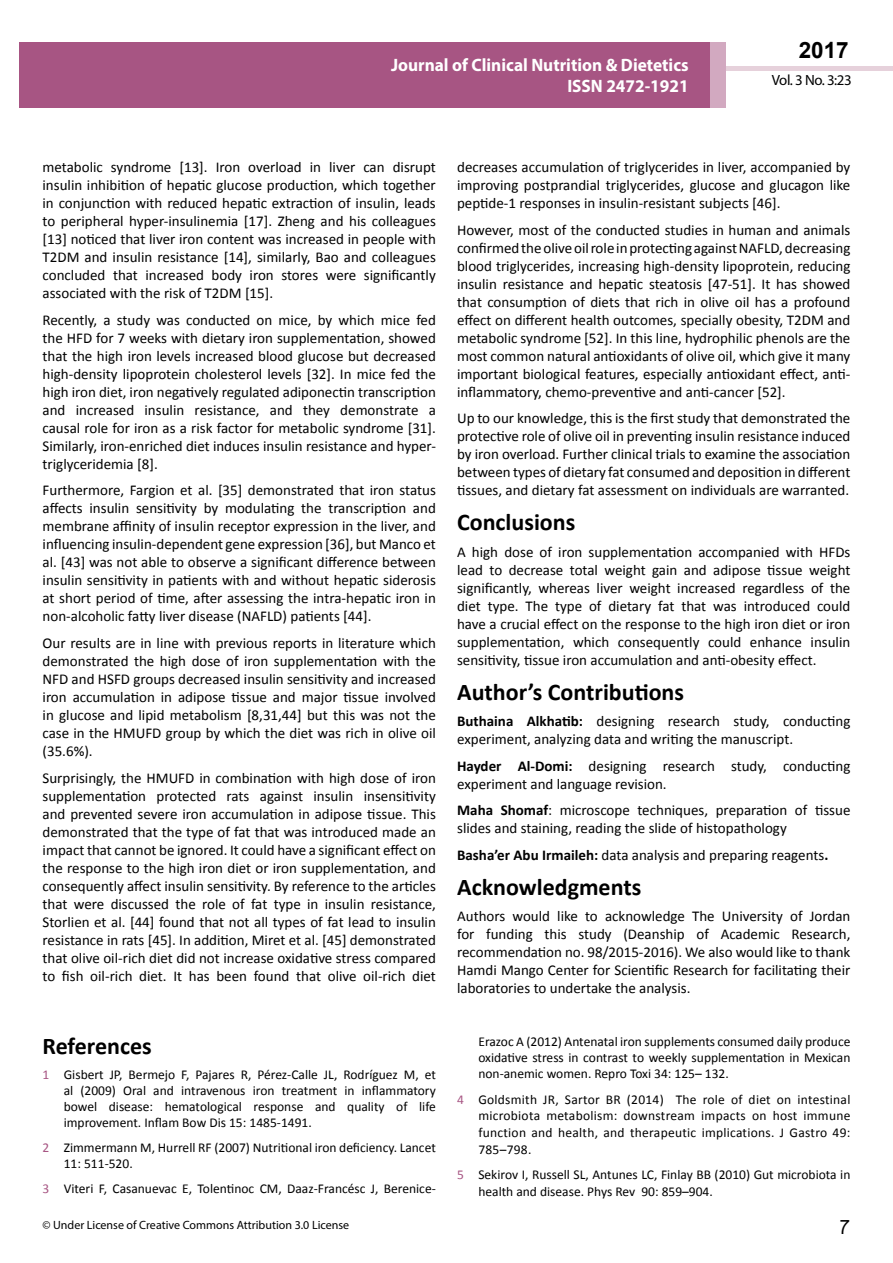
<style>
.page{position:relative;width:893px;height:1263px;background:#fff}
.page>*{position:absolute;margin:0;border:0;box-sizing:border-box;transform-origin:0 0}
.t1{font:25.5px "Tunga";color:#000}
.t2{font:700 24px "Calibri";color:#000}
.t3{font:700 22.5px "Arial";color:#000}
.t4{font:700 18px/21.6px "Myriad Pro";color:#fff;text-align:right;scale:.96 1}
.t5{font:15px/18px "Calibri";color:#000;text-align:justify}
.t6{font:14.85px "Myriad Pro";letter-spacing:-.03em;color:#000}
.t7{font:13.5px/16.2px "Calibri";color:#000;text-align:justify}
.t8{font:12px "Myriad Pro";color:#000}
.s1{color:#a75583}
.s2{font-weight:700}
</style>
<div class="page">
<div style="left:722px;top:66px;width:171px;height:5px;background:#e6d1db"></div>
<div style="left:19px;top:42px;width:706px;height:66px;background:#a75583"></div>
<div style="left:710px;top:42px;width:15px;height:66px;background:#d2a9c0"></div>
<p class="t4" style="left:391px;top:53px;width:311px">Journal of Clinical Nutrition &amp; Dietetics<br>ISSN 2472-1921</p>
<h3 class="t3" style="left:799px;top:35px;width:52px">2017</h3>
<p class="t6" style="left:772px;top:71px;width:81px">Vol. 3 No. 3:23</p>
<p class="t5" style="left:43px;top:158px;width:395px">metabolic syndrome [13]. Iron overload in liver can disrupt insulin inhibition of hepatic glucose production, which together in conjunction with reduced hepatic extraction of insulin, leads to peripheral hyper-insulinemia [17]. Zheng and his colleagues [13] noticed that liver iron content was increased in people with T2DM and insulin resistance [14], similarly, Bao and colleagues concluded that increased body iron stores were significantly associated with the risk of T2DM [15].</p>
<p class="t5" style="left:43px;top:311px;width:395px">Recently, a study was conducted on mice, by which mice fed the HFD for 7 weeks with dietary iron supplementation, showed that the high iron levels increased blood glucose but decreased high-density lipoprotein cholesterol levels [32]. In mice fed the high iron diet, iron negatively regulated adiponectin transcription and increased insulin resistance, and they demonstrate a causal role for iron as a risk factor for metabolic syndrome [31].<br>Similarly, iron-enriched diet induces insulin resistance and hyper&shy;triglyceridemia [8].</p>
<p class="t5" style="left:43px;top:481px;width:395px">Furthermore, Fargion et al. [35] demonstrated that iron status affects insulin sensitivity by modulating the transcription and membrane affinity of insulin receptor expression in the liver, and influencing insulin-dependent gene expression [36], but Manco et al. [43] was not able to observe a significant difference between insulin sensitivity in patients with and without hepatic siderosis at short period of time, after assessing the intra-hepatic iron in non-alcoholic fatty liver disease (NAFLD) patients [44].</p>
<p class="t5" style="left:43px;top:634px;width:395px">Our results are in line with previous reports in literature which demonstrated the high dose of iron supplementation with the NFD and HSFD groups decreased insulin sensitivity and increased iron accumulation in adipose tissue and major tissue involved in glucose and lipid metabolism [8,31,44] but this was not the case in the HMUFD group by which the diet was rich in olive oil (35.6%).</p>
<p class="t5" style="left:43px;top:768px;width:395px">Surprisingly, the HMUFD in combination with high dose of iron supplementation protected rats against insulin insensitivity and prevented severe iron accumulation in adipose tissue. This demonstrated that the type of fat that was introduced made an impact that cannot be ignored. It could have a significant effect on the response to the high iron diet or iron supplementation, and consequently affect insulin sensitivity. By reference to the articles that were discussed the role of fat type in insulin resistance, Storlien et al. [44] found that not all types of fat lead to insulin resistance in rats [45]. In addition, Miret et al. [45] demonstrated that olive oil-rich diet did not increase oxidative stress compared to fish oil-rich diet. It has been found that olive oil-rich diet</p>
<h2 class="t2" style="left:43px;top:1030px;width:111px">References</h2>
<p class="t7" style="left:64px;top:1066px;width:374px;text-indent:-21px"><span class="s1">1</span> Gisbert JP, Bermejo F, Pajares R, Pérez‐Calle JL, Rodríguez M, et al (2009) Oral and intravenous iron treatment in inflammatory bowel disease: hematological response and quality of life improvement. Inflam Bow Dis 15: 1485-1491.</p>
<p class="t7" style="left:64px;top:1139px;width:374px;text-indent:-21px"><span class="s1">2</span> Zimmermann M, Hurrell RF (2007) Nutritional iron deficiency. Lancet<br>11: 511-520.</p>
<p class="t7" style="left:43px;top:1180px;width:395px"><span class="s1">3</span> Viteri F, Casanuevac E, Tolentinoc CM, Daaz-Francésc J, Berenice-</p>
<p class="t5" style="left:457px;top:158px;width:395px">decreases accumulation of triglycerides in liver, accompanied by improving postprandial triglycerides, glucose and glucagon like peptide-1 responses in insulin-resistant subjects [46].</p>
<p class="t5" style="left:457px;top:221px;width:395px">However, most of the conducted studies in human and animals confirmedtheoliveoilroleinprotectingagainstNAFLD,decreasing blood triglycerides, increasing high-density lipoprotein, reducing insulin resistance and hepatic steatosis [47-51]. It has showed that consumption of diets that rich in olive oil has a profound effect on different health outcomes, specially obesity, T2DM and metabolic syndrome [52]. In this line, hydrophilic phenols are the most common natural antioxidants of olive oil, which give it many important biological features, especially antioxidant effect, anti&shy;inflammatory, chemo-preventive and anti-cancer [52].</p>
<p class="t5" style="left:457px;top:409px;width:395px">Up to our knowledge, this is the first study that demonstrated the protective role of olive oil in preventing insulin resistance induced by iron overload. Further clinical trials to examine the association between types of dietary fat consumed and deposition in different tissues, and dietary fat assessment on individuals are warranted.</p>
<h2 class="t2" style="left:457px;top:507px;width:120px">Conclusions</h2>
<p class="t5" style="left:457px;top:543px;width:395px">A high dose of iron supplementation accompanied with HFDs lead to decrease total weight gain and adipose tissue weight significantly, whereas liver weight increased regardless of the diet type. The type of dietary fat that was introduced could have a crucial effect on the response to the high iron diet or iron supplementation, which consequently could enhance insulin sensitivity, tissue iron accumulation and anti-obesity effect.</p>
<h2 class="t2" style="left:457px;top:676px;width:228px">Author’s Contributions</h2>
<p class="t5" style="left:457px;top:712px;width:395px"><span class="s2">Buthaina Alkhatib:</span> designing research study, conducting experiment, analyzing data and writing the manuscript.</p>
<p class="t5" style="left:457px;top:757px;width:395px"><span class="s2">Hayder Al-Domi:</span> designing research study, conducting experiment and language revision.</p>
<p class="t5" style="left:457px;top:801px;width:395px"><span class="s2">Maha Shomaf</span>: microscope techniques, preparation of tissue slides and staining, reading the slide of histopathology</p>
<p class="t5" style="left:457px;top:846px;width:373px"><span class="s2">Basha’er Abu Irmaileh:</span> data analysis and preparing reagents<span class="s2">.</span></p>
<h2 class="t2" style="left:457px;top:871px;width:186px">Acknowledgments</h2>
<p class="t5" style="left:457px;top:907px;width:395px">Authors would like to acknowledge The University of Jordan for funding this study (Deanship of Academic Research, recommendation no. 98/2015-2016). We also would like to thank Hamdi Mango Center for Scientific Research for facilitating their laboratories to undertake the analysis.</p>
<p class="t7" style="left:478px;top:1033px;width:374px">Erazoc A (2012) Antenatal iron supplements consumed daily produce oxidative stress in contrast to weekly supplementation in Mexican non-anemic women. Repro Toxi 34: 125– 132.</p>
<p class="t7" style="left:478px;top:1091px;width:374px;line-height:16.8px;text-indent:-21px"><span class="s1">4</span> Goldsmith JR, Sartor BR (2014) The role of diet on intestinal microbiota metabolism: downstream impacts on host immune function and health, and therapeutic implications. J Gastro 49:<br>785–798.</p>
<p class="t7" style="left:478px;top:1166px;width:374px;line-height:16.8px;text-indent:-21px"><span class="s1">5</span> Sekirov I, Russell SL, Antunes LC, Finlay BB (2010) Gut microbiota in health and disease. Phys Rev 90: 859–904.</p>
<p class="t8" style="left:43px;top:1218px;width:308px">© Under License of Creative Commons Attribution 3.0 License</p>
<h1 class="t1" style="left:839px;top:1210px;width:11px">7</h1>
</div>
